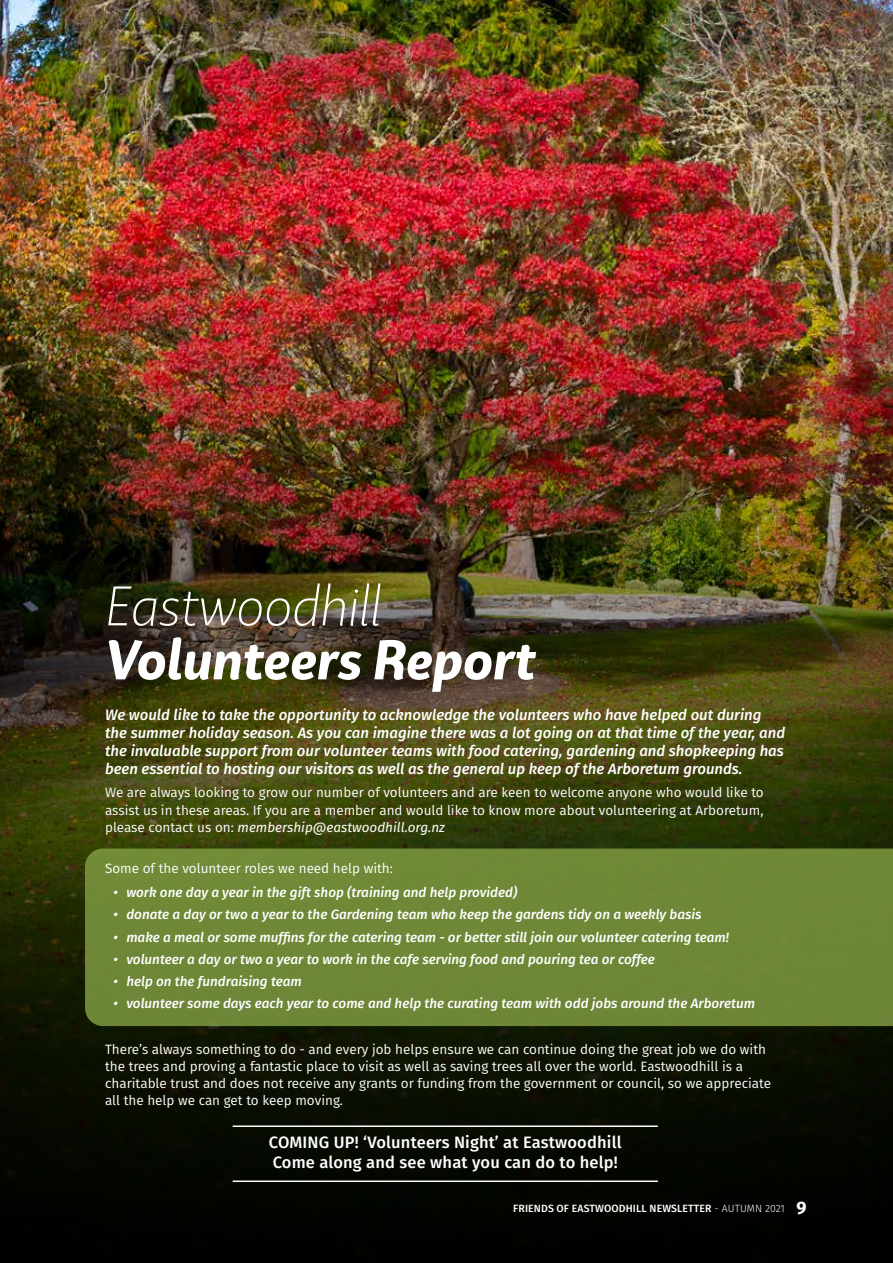
<style>
.page{position:relative;width:893px;height:1263px;background:#fff}
.page>*{position:absolute;margin:0;border:0;box-sizing:border-box;transform-origin:0 0}
.t1{font:italic 700 54px "Bw Surco";color:#fff}
.t2{font:italic 300 54px "Bw Surco";color:#fff}
.t3{font:500 16.5px/19.5px "Fira Sans";letter-spacing:.01em;color:#fff}
.t4{font:italic 500 15px/18px "Fira Sans";color:#fff}
.t5{font:13.5px/17.2px "Fira Sans";color:#fff;text-align:justify}
.t6{font:italic 500 13.5px "Fira Sans";color:#fff}
.t7{font:500 10.5px "Fira Sans";letter-spacing:.01em;color:#fff}
.s1{font-style:italic}
.s2{font-weight:300}
.s3{font-weight:700;font-size:18px}
</style>
<div class="page">
<img style="left:0;top:0;width:893px;height:225px">
<img style="left:0;top:225px;width:893px;height:1038px">
<div style="left:85px;top:848px;width:808px;height:178px;background:#6e8737"></div>
<hr style="left:233px;top:1125px;width:425px;height:2px;background:#fff">
<hr style="left:233px;top:1180px;width:425px;height:2px;background:#fff">
<h1 class="t2" style="left:105px;top:571px;width:278px">Eastwoodhill</h1>
<h1 class="t1" style="left:105px;top:622px;width:432px">Volunteers Report</h1>
<p class="t4" style="left:105px;top:705px;width:682px">We would like to take the opportunity to acknowledge the volunteers who have helped out during the summer holiday season. As you can imagine there was a lot going on at that time of the year, and the invaluable support from our volunteer teams with food catering, gardening and shopkeeping has been essential to hosting our visitors as well as the general up keep of the Arboretum grounds.</p>
<p class="t5" style="left:105px;top:784px;width:660px">We are always looking to grow our number of volunteers and are keen to welcome anyone who would like to assist us in these areas. If you are a member and would like to know more about volunteering at Arboretum, please contact us on: <span class="s1">membership@eastwoodhill.org.nz</span></p>
<p class="t5" style="left:105px;top:859px;width:289px">Some of the volunteer roles we need help with:</p>
<p class="t6" style="left:114px;top:882px;width:405px">• work one day a year in the gift shop (training and help provided)</p>
<p class="t6" style="left:114px;top:904px;width:589px">• donate a day or two a year to the Gardening team who keep the gardens tidy on a weekly basis</p>
<p class="t6" style="left:114px;top:926px;width:617px">• make a meal or some muffins for the catering team - or better still join our volunteer catering team!</p>
<p class="t6" style="left:114px;top:948px;width:543px">• volunteer a day or two a year to work in the cafe serving food and pouring tea or coffee</p>
<p class="t6" style="left:114px;top:971px;width:190px">• help on the fundraising team</p>
<p class="t6" style="left:114px;top:993px;width:643px">• volunteer some days each year to come and help the curating team with odd jobs around the Arboretum</p>
<p class="t5" style="left:105px;top:1040px;width:668px;text-align:left">There’s always something to do - and every job helps ensure we can continue doing the great job we do with the trees and proving a fantastic place to visit as well as saving trees all over the world. Eastwoodhill is a charitable trust and does not receive any grants or funding from the government or council, so we appreciate all the help we can get to keep moving.</p>
<p class="t3" style="left:269px;top:1132px;width:354px">COMING UP! ‘Volunteers Night’ at Eastwoodhill<br>Come along and see what you can do to help!</p>
<p class="t7" style="left:513px;top:1200px;width:295px">FRIENDS OF EASTWOODHILL NEWSLETTER <span class="s2">- AUTUMN 2021</span> <span class="s3">9</span></p>
</div>
